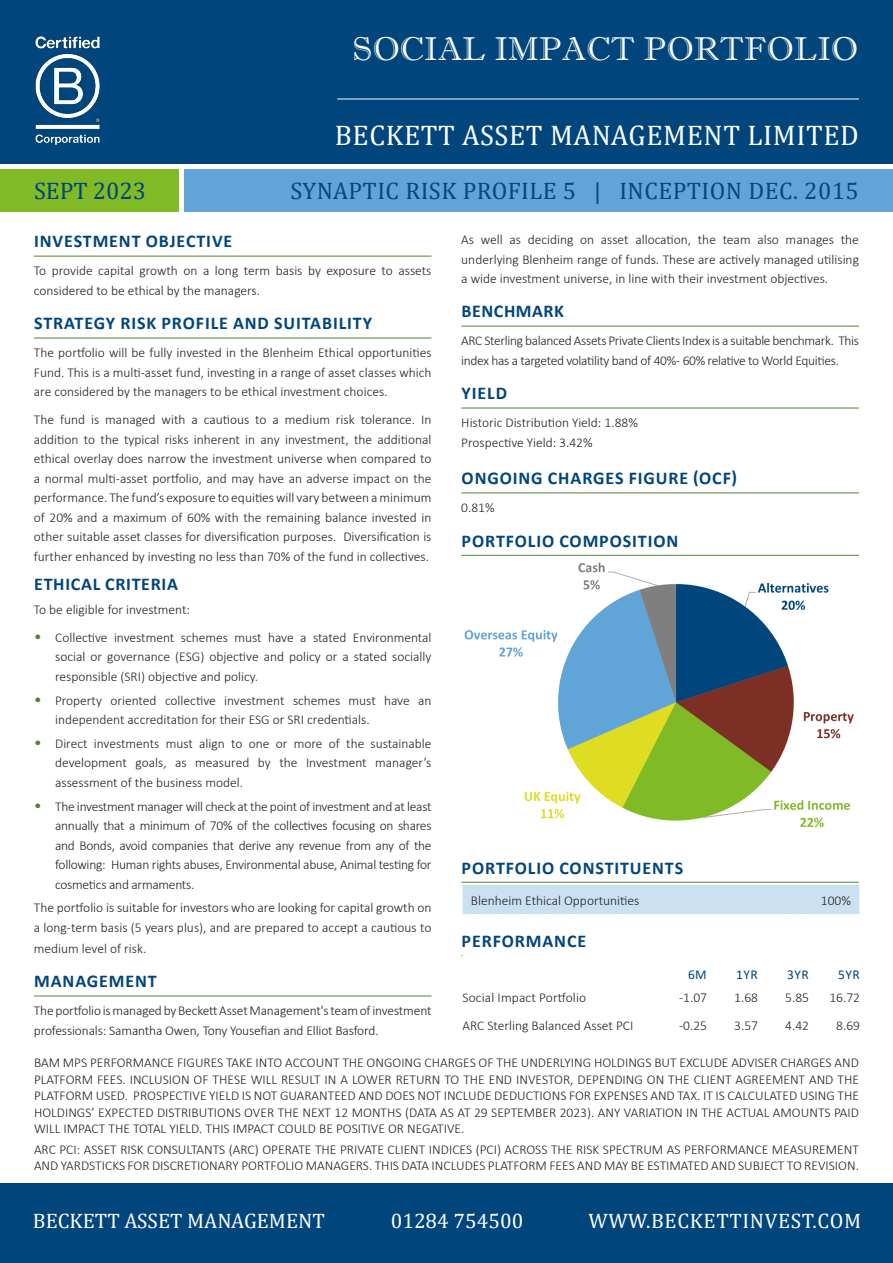
<style>
.page{position:relative;width:893px;height:1263px;background:#fff}
.page>*{position:absolute;margin:0;border:0;box-sizing:border-box;transform-origin:0 0}
.t1{font:33px "Imprint MT Shadow";letter-spacing:.01em;color:#fff}
.t2{font:28.5px "Cambria";letter-spacing:.02em;color:#fff}
.t3{font:24px "Cambria";letter-spacing:.02em;color:#08467c}
.t4{font:24px "Cambria";color:#00457c}
.t5{font:21px "Cambria";color:#fff}
.t6{font:21px "Cambria";letter-spacing:.03em;color:#fff}
.Front_left_headings_with_Green_Rule{font:700 18px "Calibri";letter-spacing:.05em;color:#00457c}
.Table_text_Headings{font:700 18px "Calibri";letter-spacing:.04em;color:#00457c}
.Front_left_headings_with_Green_Rule-2{font:700 18px "Calibri";letter-spacing:.03em;color:#00457c}
.Front_page_main_text{font:300 13.5px/19.5px "Calibri";color:#231f20;text-align:justify}
.Bullet_list_back_page{font:300 13.5px/19.5px "Calibri";color:#231f20}
.Front_page_main_text-2{font:300 13.5px/19.5px "Calibri";letter-spacing:-.025em;color:#231f20}
.Table_text{font:300 13.5px "Calibri";color:#231f20}
.Table_text_Headings-2{font:13.5px "Calibri";letter-spacing:.02em;color:#00457c}
.s1{font-size:16.5px;color:#548235}
</style>
<div class="page">
<div style="left:0;top:1184px;width:893px;height:79px;background:#00457c"></div>
<div style="left:0;top:0;width:893px;height:167px;background:#00457c"></div>
<div style="left:0;top:167px;width:179px;height:45px;background:#80ba27"></div>
<div style="left:183px;top:167px;width:710px;height:45px;background:#61a4d8"></div>
<hr style="left:337px;top:99px;width:522px;height:1px;background:#fff">
<div style="left:0;top:164px;width:893px;height:5px;background:#fff"></div>
<hr style="left:34px;top:256px;width:398px;height:1px;background:#548235">
<hr style="left:34px;top:338px;width:398px;height:1px;background:#548235">
<hr style="left:34px;top:996px;width:398px;height:1px;background:#548235">
<hr style="left:461px;top:326px;width:398px;height:1px;background:#548235">
<hr style="left:461px;top:408px;width:398px;height:1px;background:#548235">
<hr style="left:461px;top:493px;width:398px;height:1px;background:#548235">
<hr style="left:461px;top:555px;width:398px;height:1px;background:#548235">
<hr style="left:461px;top:882px;width:398px;height:1px;background:#548235">
<div style="left:462px;top:885px;width:398px;height:30px;background:#cbe1f2"></div>
<img style="left:464px;top:562px;width:390px;height:266px">
<img style="left:35px;top:36px;width:65px;height:109px">
<p class="t1" style="left:352px;top:30px;width:507px">SOCIAL IMPACT PORTFOLIO</p>
<p class="t2" style="left:335px;top:118px;width:526px">BECKETT ASSET MANAGEMENT LIMITED</p>
<p class="t4" style="left:34px;top:176px;width:114px">SEPT 2023</p>
<p class="t3" style="left:290px;top:177px;width:570px">SYNAPTIC RISK PROFILE 5 | INCEPTION DEC. 2015</p>
<p class="Front_left_headings_with_Green_Rule" style="left:34px;top:229px;width:200px">INVESTMENT OBJECTIVE</p>
<p class="Front_page_main_text" style="left:34px;top:261px;width:399px">To provide capital growth on a long term basis by exposure to assets considered to be ethical by the managers.</p>
<p class="Front_left_headings_with_Green_Rule" style="left:34px;top:311px;width:339px">STRATEGY RISK PROFILE AND SUITABILITY</p>
<p class="Front_page_main_text" style="left:34px;top:343px;width:399px">The portfolio will be fully invested in the Blenheim Ethical opportunities Fund. This is a multi-asset fund, investing in a range of asset classes which are considered by the managers to be ethical investment choices.</p>
<p class="Front_page_main_text" style="left:34px;top:410px;width:399px">The fund is managed with a cautious to a medium risk tolerance. In addition to the typical risks inherent in any investment, the additional ethical overlay does narrow the investment universe when compared to a normal multi-asset portfolio, and may have an adverse impact on the performance. The fund’s exposure to equities will vary between a minimum of 20% and a maximum of 60% with the remaining balance invested in other suitable asset classes for diversification purposes. Diversification is further enhanced by investing no less than 70% of the fund in collectives.</p>
<p class="Table_text_Headings" style="left:34px;top:571px;width:145px">ETHICAL CRITERIA</p>
<p class="Front_page_main_text" style="left:34px;top:599px;width:158px">To be eligible for investment:</p>
<p class="Front_page_main_text" style="left:55px;top:627px;width:378px;text-indent:-21px"><span class="s1">•</span> Collective investment schemes must have a stated Environmental social or governance (ESG) objective and policy or a stated socially responsible (SRI) objective and policy.</p>
<p class="Front_page_main_text" style="left:55px;top:690px;width:378px;text-indent:-21px"><span class="s1">•</span> Property oriented collective investment schemes must have an independent accreditation for their ESG or SRI credentials.</p>
<p class="Front_page_main_text" style="left:55px;top:733px;width:378px;text-indent:-21px"><span class="s1">•</span> Direct investments must align to one or more of the sustainable development goals, as measured by the Investment manager’s assessment of the business model.</p>
<p class="Front_page_main_text" style="left:55px;top:796px;width:378px;text-indent:-21px"><span class="s1">•</span> The investment manager will check at the point of investment and at least annually that a minimum of 70% of the collectives focusing on shares and Bonds, avoid companies that derive any revenue from any of the following: Human rights abuses, Environmental abuse, Animal testing for cosmetics and armaments.</p>
<p class="Bullet_list_back_page" style="left:34px;top:898px;width:399px">The portfolio is suitable for investors who are looking for capital growth on a long-term basis (5 years plus), and are prepared to accept a cautious to</p>
<p class="Bullet_list_back_page" style="left:34px;top:938px;width:114px">medium level of risk.</p>
<p class="Front_left_headings_with_Green_Rule" style="left:34px;top:968px;width:124px">MANAGEMENT</p>
<p class="Front_page_main_text" style="left:34px;top:1001px;width:399px">The portfolio is managed by Beckett Asset Management's team of investment professionals: Samantha Owen, Tony Yousefian and Elliot Basford.</p>
<p class="Front_page_main_text" style="left:461px;top:230px;width:399px">As well as deciding on asset allocation, the team also manages the underlying Blenheim range of funds. These are actively managed utilising a wide investment universe, in line with their investment objectives.</p>
<p class="Front_left_headings_with_Green_Rule-2" style="left:462px;top:299px;width:104px">BENCHMARK</p>
<p class="Front_page_main_text-2" style="left:461px;top:331px;width:399px">ARC Sterling balanced Assets Private Clients Index is a suitable benchmark. This index has a targeted volatility band of 40% - 60% relative to World Equities.</p>
<p class="Front_left_headings_with_Green_Rule" style="left:462px;top:381px;width:47px">YIELD</p>
<p class="Front_page_main_text" style="left:461px;top:413px;width:178px">Historic Distribution Yield: 1.88%</p>
<p class="Front_page_main_text" style="left:461px;top:432px;width:133px">Prospective Yield: 3.42%</p>
<p class="Front_left_headings_with_Green_Rule" style="left:462px;top:465px;width:277px">ONGOING CHARGES FIGURE (OCF)</p>
<p class="Front_page_main_text" style="left:461px;top:498px;width:35px">0.81%</p>
<p class="Front_left_headings_with_Green_Rule" style="left:462px;top:528px;width:218px">PORTFOLIO COMPOSITION</p>
<p class="Front_left_headings_with_Green_Rule" style="left:462px;top:855px;width:223px">PORTFOLIO CONSTITUENTS</p>
<p class="Front_page_main_text" style="left:471px;top:890px;width:170px">Blenheim Ethical Opportunities</p>
<p class="Front_page_main_text" style="left:821px;top:890px;width:32px">100%</p>
<p class="Front_left_headings_with_Green_Rule" style="left:462px;top:928px;width:126px">PERFORMANCE</p>
<p class="Table_text_Headings-2" style="left:688px;top:965px;width:20px">6M</p>
<p class="Table_text_Headings-2" style="left:736px;top:965px;width:23px">1YR</p>
<p class="Table_text_Headings-2" style="left:787px;top:965px;width:23px">3YR</p>
<p class="Table_text_Headings-2" style="left:838px;top:965px;width:23px">5YR</p>
<p class="Table_text" style="left:462px;top:989px;width:125px">Social Impact Portfolio</p>
<p class="Table_text" style="left:679px;top:989px;width:29px">-1.07</p>
<p class="Table_text" style="left:734px;top:989px;width:25px">1.68</p>
<p class="Table_text" style="left:785px;top:989px;width:25px">5.85</p>
<p class="Table_text" style="left:829px;top:989px;width:32px">16.72</p>
<p class="Table_text" style="left:462px;top:1017px;width:172px">ARC Sterling Balanced Asset PCI</p>
<p class="Table_text" style="left:679px;top:1017px;width:29px">-0.25</p>
<p class="Table_text" style="left:734px;top:1017px;width:25px">3.57</p>
<p class="Table_text" style="left:785px;top:1017px;width:25px">4.42</p>
<p class="Table_text" style="left:836px;top:1017px;width:25px">8.69</p>
<p class="Front_page_main_text" style="left:34px;top:1054px;width:826px;line-height:16.5px">BAM MPS PERFORMANCE FIGURES TAKE INTO ACCOUNT THE ONGOING CHARGES OF THE UNDERLYING HOLDINGS BUT EXCLUDE ADVISER CHARGES AND PLATFORM FEES. INCLUSION OF THESE WILL RESULT IN A LOWER RETURN TO THE END INVESTOR, DEPENDING ON THE CLIENT AGREEMENT AND THE PLATFORM USED. PROSPECTIVE YIELD IS NOT GUARANTEED AND DOES NOT INCLUDE DEDUCTIONS FOR EXPENSES AND TAX. IT IS CALCULATED USING THE HOLDINGS’ EXPECTED DISTRIBUTIONS OVER THE NEXT 12 MONTHS (DATA AS AT 29 SEPTEMBER 2023). ANY VARIATION IN THE ACTUAL AMOUNTS PAID WILL IMPACT THE TOTAL YIELD. THIS IMPACT COULD BE POSITIVE OR NEGATIVE.</p>
<p class="Front_page_main_text" style="left:34px;top:1141px;width:826px;line-height:16.5px">ARC PCI: ASSET RISK CONSULTANTS (ARC) OPERATE THE PRIVATE CLIENT INDICES (PCI) ACROSS THE RISK SPECTRUM AS PERFORMANCE MEASUREMENT<br>AND YARDSTICKS FOR DISCRETIONARY PORTFOLIO MANAGERS. THIS DATA INCLUDES PLATFORM FEES AND MAY BE ESTIMATED AND SUBJECT TO REVISION.</p>
<p class="t5" style="left:33px;top:1208px;width:294px">BECKETT ASSET MANAGEMENT</p>
<p class="t5" style="left:391px;top:1208px;width:134px">01284 754500</p>
<p class="t6" style="left:588px;top:1208px;width:274px">WWW.BECKETTINVEST.COM</p>
</div>
